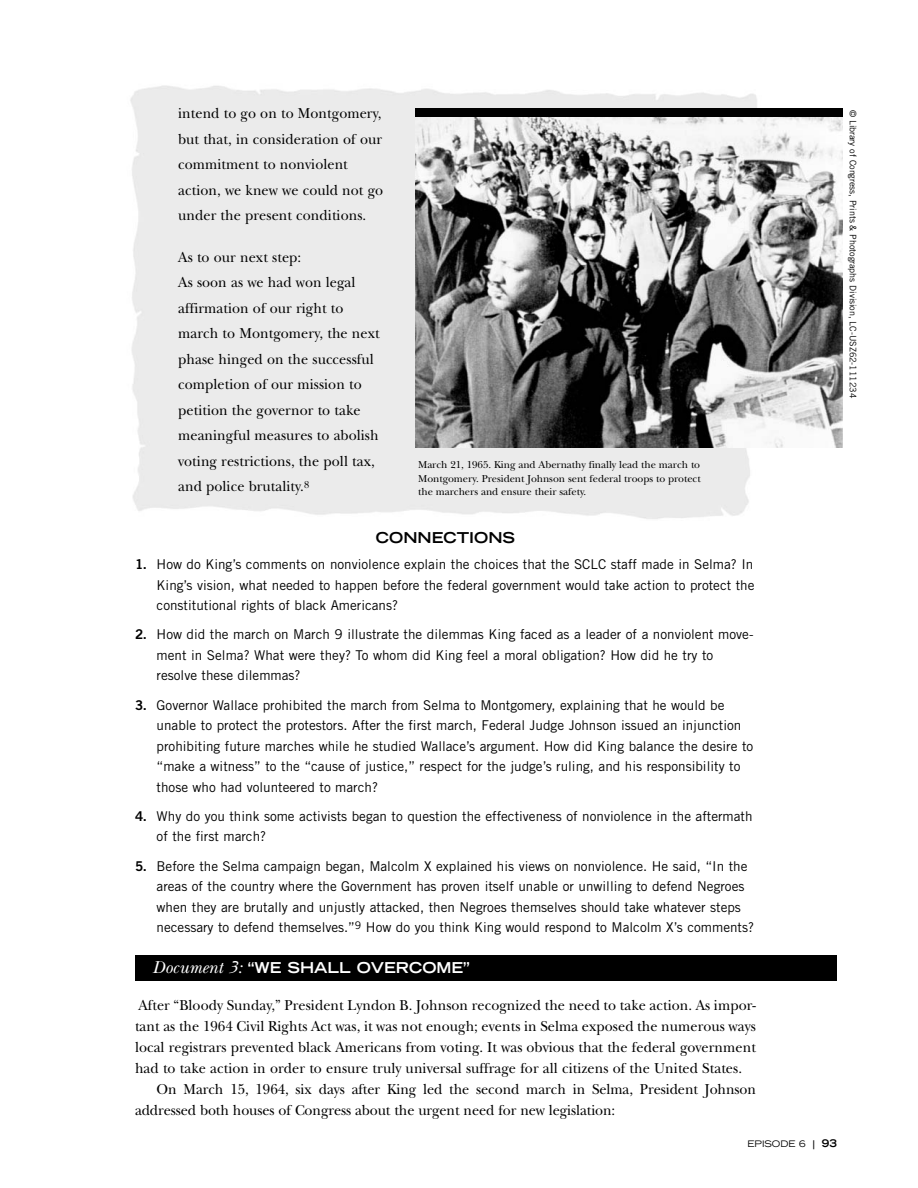
<style>
.page{position:relative;width:918px;height:1188px;background:#fff}
.page>*{position:absolute;margin:0;border:0;box-sizing:border-box;transform-origin:0 0}
.t1{font:15px/25.5px "New Baskerville";letter-spacing:.005em;color:#000;scale:.95 1}
.t2{font:700 expanded 15px "Trade Gothic LH";color:#fff}
.t3{font:700 expanded 15px "Trade Gothic LH";color:#000}
.t4{font:13.5px/20.5px "Trade Gothic";color:#000}
.t5{font:10.5px/13.5px "New Baskerville";letter-spacing:-.005em;color:#000;text-align:justify}
.t6{font:9px "Trade Gothic";letter-spacing:-.005em;color:#000}
.t7{font:expanded 9px "Trade Gothic LH";color:#000}
.s1{font-family:"Trade Gothic Bold Two"}
.s2{font-family:"New Baskerville Italic Os F";font-weight:400;font-stretch:normal;font-size:18px}
.s3{font-family:"New Baskerville";font-weight:400;font-style:italic;font-stretch:normal;font-size:18px}
.s4{font-weight:700}
.s5{font-weight:700;font-size:10.5px}
</style>
<div class="page">
<div style="left:130px;top:85px;width:627px;height:351px;background:#ebebeb"></div>
<div style="left:135px;top:955px;width:702px;height:25px;background:#000"></div>
<img style="left:416px;top:117px;width:427px;height:331px">
<div style="left:416px;top:108px;width:427px;height:9px;background:#000"></div>
<p class="t1" style="left:178px;top:102px;width:217px">intend to go on to Montgomery, but that, in consideration of our commitment to nonviolent action, we knew we could not go under the present conditions.</p>
<p class="t1" style="left:178px;top:246px;width:214px">As to our next step:<br>As soon as we had won legal affirmation of our right to march to Montgomery, the next phase hinged on the successful completion of our mission to petition the governor to take meaningful measures to abolish voting restrictions, the poll tax, and police brutality.<sup>8</sup></p>
<p class="t3" style="left:376px;top:532px;width:141px">CONNECTIONS</p>
<p class="t4" style="left:157px;top:555px;width:599px;text-align:justify;text-indent:-22px"><span class="s1">1.</span> How do King’s comments on nonviolence explain the choices that the SCLC staff made in Selma? In King’s vision, what needed to happen before the federal government would take action to protect the constitutional rights of black Americans?</p>
<p class="t4" style="left:157px;top:625px;width:598px;text-indent:-22px"><span class="s1">2.</span> How did the march on March 9 illustrate the dilemmas King faced as a leader of a nonviolent move&shy;ment in Selma? What were they? To whom did King feel a moral obligation? How did he try to resolve these dilemmas?</p>
<p class="t4" style="left:157px;top:696px;width:598px;text-indent:-22px"><span class="s1">3.</span> Governor Wallace prohibited the march from Selma to Montgomery, explaining that he would be unable to protect the protestors. After the first march, Federal Judge Johnson issued an injunction prohibiting future marches while he studied Wallace’s argument. How did King balance the desire to “make a witness” to the “cause of justice,” respect for the judge’s ruling, and his responsibility to those who had volunteered to march?</p>
<p class="t4" style="left:157px;top:807px;width:598px;text-indent:-22px"><span class="s1">4.</span> Why do you think some activists began to question the effectiveness of nonviolence in the aftermath of the first march?</p>
<p class="t4" style="left:157px;top:857px;width:599px;text-indent:-22px"><span class="s1">5.</span> Before the Selma campaign began, Malcolm X explained his views on nonviolence. He said, “In the areas of the country where the Government has proven itself unable or unwilling to defend Negroes when they are brutally and unjustly attacked, then Negroes themselves should take whatever steps necessary to defend themselves.”<sup>9</sup> How do you think King would respond to Malcolm X’s comments?</p>
<p class="t5" style="left:418px;top:459px;width:284px">March 21, 1965. King and Abernathy finally lead the march to Montgomery. President Johnson sent federal troops to protect the marchers and ensure their safety.</p>
<p class="t2" style="left:153px;top:962px;width:318px"><span class="s2">Document</span> <span class="s3">3:</span> “WE SHALL OVERCOME”</p>
<p class="t1" style="left:138px;top:994px;width:652px">After “Bloody Sunday,” President Lyndon B. Johnson recognized the need to take action. As impor-</p>
<p class="t1" style="left:135px;top:1015px;width:655px">tant as the 1964 Civil Rights Act was, it was not enough; events in Selma exposed the numerous ways</p>
<p class="t1" style="left:135px;top:1036px;width:655px">local registrars prevented black Americans from voting. It was obvious that the federal government</p>
<p class="t1" style="left:135px;top:1057px;width:641px">had to take action in order to ensure truly universal suffrage for all citizens of the United States.</p>
<p class="t1" style="left:157px;top:1078px;width:633px">On March 15, 1964, six days after King led the second march in Selma, President Johnson</p>
<p class="t1" style="left:135px;top:1099px;width:507px">addressed both houses of Congress about the urgent need for new legislation:</p>
<p class="t7" style="left:748px;top:1140px;width:91px">EPISODE 6 <span class="s4">|</span> <span class="s5">93</span></p>
<p class="t6" style="left:856px;top:110px;width:290px;rotate:90deg">© Library of Congress, Prints &amp; Photographs Division, LC-USZ62-111234</p>
</div>
